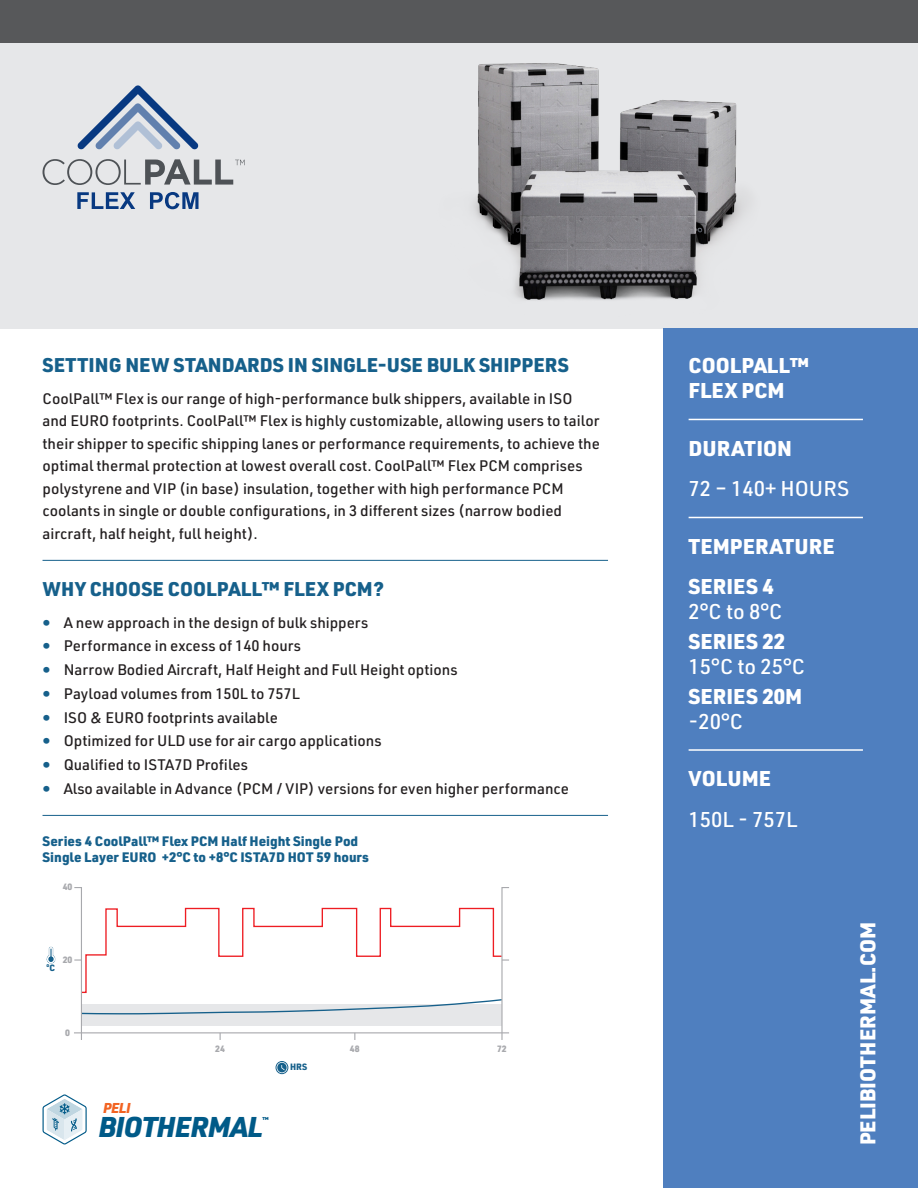
<style>
.page{position:relative;width:918px;height:1188px;background:#fff}
.page>*{position:absolute;margin:0;border:0;box-sizing:border-box;transform-origin:0 0}
.t1{font:italic 900 28.05px "URWDIN";letter-spacing:-.025em;color:#005a88}
.t2{font:900 21px "URWDIN";color:#fff}
.t3{font:500 21px "URWDIN";color:#fff}
.t4{font:900 19.5px "URWDIN";color:#16608b}
.Body_Copy{font:500 15px/22.5px "URWDIN";color:#231f20}
.t5{font:italic 900 14.1px "URWDIN";color:#f26322}
.Headers{font:900 13.5px "URWDIN";color:#16608b}
.t6{font:900 9px "URWDIN";color:#a8a9ad}
.t7{font:900 9px "URWDIN";color:#16608b}
.t8{font:900 7.05px "URWDIN";color:#005a88}
.t9{font:900 5.25px "URWDIN";color:#16608b}
.s1{font-weight:900;color:#16608b}
</style>
<div class="page">
<div style="left:0;top:5px;width:918px;height:323px;background:#e6e7e9"></div>
<div style="left:663px;top:328px;width:255px;height:860px;background:#4f7fbf"></div>
<svg style="left:43px;top:1094px;width:44px;height:51px"></svg>
<div style="left:0;top:0;width:918px;height:43px;background:#57585a"></div>
<svg style="left:43px;top:159px;width:202px;height:26px"></svg>
<svg style="left:77px;top:85px;width:122px;height:65px"></svg>
<svg style="left:77px;top:192px;width:58px;height:17px"></svg>
<svg style="left:150px;top:192px;width:49px;height:17px"></svg>
<img style="left:473px;top:63px;width:273px;height:237px">
<hr style="left:689px;top:419px;width:174px;height:1px;background:#fff">
<hr style="left:689px;top:517px;width:174px;height:1px;background:#fff">
<hr style="left:689px;top:749px;width:174px;height:2px;background:#fff">
<hr style="left:43px;top:560px;width:565px;height:1px;background:#16608b">
<hr style="left:43px;top:815px;width:565px;height:1px;background:#16608b">
<img style="left:46px;top:947px;width:10px;height:16px">
<div style="left:276px;top:1061px;width:12px;height:13px;border:1px solid #16608b;border-radius:50%"></div>
<div style="left:277px;top:1063px;width:10px;height:9px;background:#16608b;border-radius:50%"></div>
<svg style="left:281px;top:1065px;width:4px;height:5px"></svg>
<svg style="left:74px;top:887px;width:435px;height:153px"></svg>
<p class="t4" style="left:43px;top:351px;width:528px">SETTING NEW STANDARDS IN SINGLE-USE BULK SHIPPERS</p>
<p class="Body_Copy" style="left:43px;top:387px;width:559px">CoolPall™ Flex is our range of high-performance bulk shippers, available in ISO and EURO footprints. CoolPall™ Flex is highly customizable, allowing users to tailor their shipper to specific shipping lanes or performance requirements, to achieve the optimal thermal protection at lowest overall cost. CoolPall™ Flex PCM comprises polystyrene and VIP (in base) insulation, together with high performance PCM coolants in single or double configurations, in 3 different sizes (narrow bodied aircraft, half height, full height).</p>
<p class="t4" style="left:43px;top:575px;width:343px">WHY CHOOSE COOLPALL™ FLEX PCM?</p>
<p class="Body_Copy" style="left:43px;top:611px;width:327px"><span class="s1">•</span> A new approach in the design of bulk shippers</p>
<p class="Body_Copy" style="left:43px;top:634px;width:260px"><span class="s1">•</span> Performance in excess of 140 hours</p>
<p class="Body_Copy" style="left:43px;top:658px;width:417px"><span class="s1">•</span> Narrow Bodied Aircraft, Half Height and Full Height options</p>
<p class="Body_Copy" style="left:43px;top:682px;width:259px"><span class="s1">•</span> Payload volumes from 150L to 757L</p>
<p class="Body_Copy" style="left:43px;top:706px;width:237px"><span class="s1">•</span> ISO &amp; EURO footprints available</p>
<p class="Body_Copy" style="left:43px;top:729px;width:341px"><span class="s1">•</span> Optimized for ULD use for air cargo applications</p>
<p class="Body_Copy" style="left:43px;top:753px;width:207px"><span class="s1">•</span> Qualified to ISTA7D Profiles</p>
<p class="Body_Copy" style="left:43px;top:777px;width:528px"><span class="s1">•</span> Also available in Advance (PCM / VIP) versions for even higher performance</p>
<p class="Headers" style="left:43px;top:832px;width:317px">Series 4 CoolPall™ Flex PCM Half Height Single Pod</p>
<p class="Headers" style="left:43px;top:848px;width:328px">Single Layer EURO +2°C to +8°C ISTA7D HOT 59 hours</p>
<p class="t6" style="left:63px;top:881px;width:11px">40</p>
<p class="t9" style="left:47px;top:962px;width:4px">o</p>
<p class="t7" style="left:49px;top:962px;width:7px">C</p>
<p class="t6" style="left:63px;top:953px;width:11px">20</p>
<p class="t6" style="left:65px;top:1026px;width:6px">0</p>
<p class="t6" style="left:215px;top:1042px;width:11px">24</p>
<p class="t5" style="left:103px;top:1098px;width:29px">PELI</p>
<h1 class="t1" style="left:99px;top:1107px;width:166px">BIOTHERMAL</h1>
<p class="t8" style="left:263px;top:1114px;width:8px">™</p>
<p class="t7" style="left:290px;top:1061px;width:19px">HRS</p>
<p class="t6" style="left:350px;top:1042px;width:11px">48</p>
<p class="t6" style="left:497px;top:1042px;width:11px">72</p>
<p class="t2" style="left:689px;top:351px;width:122px">COOLPALL™</p>
<p class="t2" style="left:689px;top:376px;width:98px">FLEX PCM</p>
<p class="t2" style="left:689px;top:434px;width:105px">DURATION</p>
<p class="t3" style="left:689px;top:475px;width:162px">72 – 140+ HOURS</p>
<p class="t2" style="left:689px;top:532px;width:148px">TEMPERATURE</p>
<p class="t2" style="left:689px;top:572px;width:87px">SERIES 4</p>
<p class="t3" style="left:689px;top:598px;width:95px">2°C to 8°C</p>
<p class="t2" style="left:689px;top:627px;width:98px">SERIES 22</p>
<p class="t3" style="left:689px;top:653px;width:118px">15°C to 25°C</p>
<p class="t2" style="left:689px;top:681px;width:115px">SERIES 20M</p>
<p class="t3" style="left:689px;top:707px;width:56px">-20°C</p>
<p class="t2" style="left:689px;top:764px;width:84px">VOLUME</p>
<p class="t3" style="left:689px;top:805px;width:110px">150L - 757L</p>
<p class="t2" style="left:853px;top:1145px;width:225px;rotate:-90deg">PELIBIOTHERMAL.COM</p>
</div>
